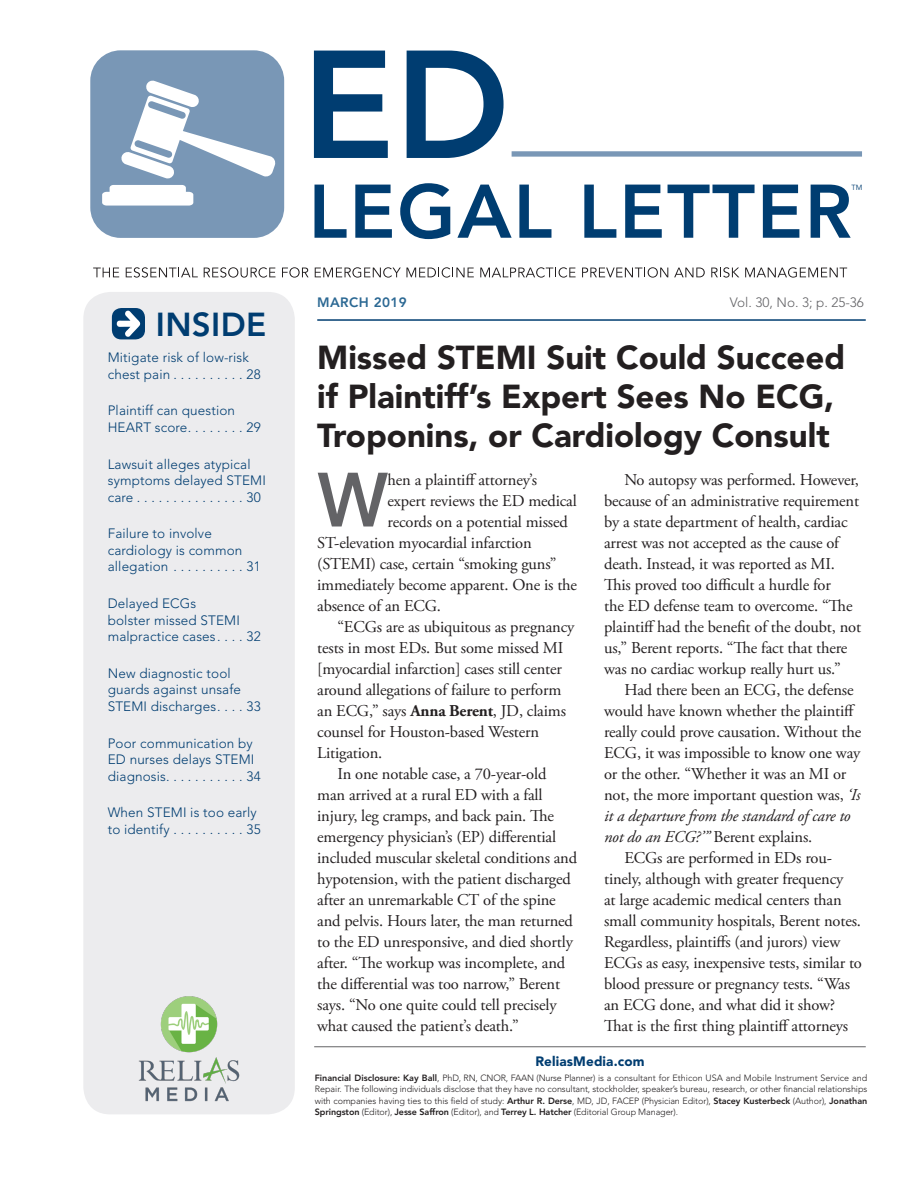
<style>
.page{position:relative;width:918px;height:1188px;background:#fff}
.page>*{position:absolute;margin:0;border:0;box-sizing:border-box;transform-origin:0 0}
.t1{font:500 75.3px "Helvetica Neue";color:#636366}
.t2{font:900 33px/39px "Avenir";color:#231f20}
.t3{font:800 33px "Avenir";letter-spacing:.01em;color:#003d71}
.t4{font:16.5px/21px "Adobe Garamond Pro";letter-spacing:-.01em;color:#231f20}
.t5{font:italic 16.5px "Adobe Garamond Pro";letter-spacing:-.01em;color:#231f20}
.t6{font:300 13.5px/16.5px "Avenir";letter-spacing:.01em;color:#003d71}
.t7{font:300 13.5px "Avenir";color:#636366}
.t8{font:900 13.5px "Avenir";letter-spacing:.01em;color:#003d71}
.t9{font:800 13.5px "Avenir";letter-spacing:.03em;color:#2b6893}
.t10{font:300 9px/11.4px "Avenir";letter-spacing:-.01em;color:#231f20;text-align:justify}
.t11{font:7.5px "Avenir";color:#003d71}
.s1{font-style:italic}
.s2{font-weight:700}
.s3{font-weight:800}
</style>
<div class="page">
<div style="left:83px;top:292px;width:212px;height:822px;background:#ececee;border-radius:27px"></div>
<div style="left:112px;top:308px;width:33px;height:31px;background:#003d71;border-radius:9px"></div>
<svg style="left:116px;top:310px;width:25px;height:27px"></svg>
<hr style="left:314px;top:1047px;width:552px;height:1px;background:#636366">
<hr style="left:317px;top:319px;width:549px;height:2px;background:#003d71">
<svg style="left:314px;top:51px;width:74px;height:107px"></svg>
<svg style="left:407px;top:51px;width:97px;height:107px"></svg>
<div style="left:90px;top:50px;width:194px;height:188px;background:#7997b6;border-radius:30px"></div>
<svg style="left:315px;top:185px;width:32px;height:53px"></svg>
<svg style="left:355px;top:185px;width:37px;height:53px"></svg>
<svg style="left:400px;top:183px;width:50px;height:56px"></svg>
<svg style="left:457px;top:185px;width:55px;height:53px"></svg>
<svg style="left:519px;top:185px;width:32px;height:53px"></svg>
<svg style="left:584px;top:185px;width:32px;height:53px"></svg>
<svg style="left:625px;top:185px;width:37px;height:53px"></svg>
<svg style="left:668px;top:185px;width:87px;height:53px"></svg>
<svg style="left:763px;top:185px;width:36px;height:53px"></svg>
<svg style="left:811px;top:185px;width:40px;height:53px"></svg>
<svg style="left:93px;top:268px;width:26px;height:9px"></svg>
<svg style="left:126px;top:267px;width:72px;height:11px"></svg>
<svg style="left:204px;top:267px;width:72px;height:11px"></svg>
<svg style="left:282px;top:267px;width:27px;height:11px"></svg>
<svg style="left:315px;top:267px;width:159px;height:11px"></svg>
<svg style="left:480px;top:267px;width:96px;height:11px"></svg>
<svg style="left:582px;top:267px;width:86px;height:11px"></svg>
<svg style="left:674px;top:268px;width:31px;height:9px"></svg>
<svg style="left:711px;top:267px;width:28px;height:11px"></svg>
<svg style="left:745px;top:267px;width:102px;height:11px"></svg>
<div style="left:512px;top:151px;width:350px;height:6px;background:#7997b6"></div>
<svg style="left:121px;top:80px;width:155px;height:99px"></svg>
<svg style="left:102px;top:185px;width:91px;height:21px;background:#f3f6f8"></svg>
<img style="left:83px;top:996px;width:243px;height:118px">
<h2 class="t3" style="left:156px;top:305px;width:112px">INSIDE</h2>
<p class="t6" style="left:108px;top:349px;width:154px">Mitigate risk of low-risk chest pain . . . . . . . . . . 28</p>
<p class="t6" style="left:108px;top:403px;width:154px">Plaintiff can question<br>HEART score . . . . . . . . 29</p>
<p class="t6" style="left:108px;top:456px;width:160px">Lawsuit alleges atypical symptoms delayed STEMI care . . . . . . . . . . . . . . . 30</p>
<p class="t6" style="left:108px;top:526px;width:154px">Failure to involve cardiology is common allegation . . . . . . . . . . 31</p>
<p class="t6" style="left:108px;top:595px;width:154px">Delayed ECGs<br>bolster missed STEMI malpractice cases . . . . 32</p>
<p class="t6" style="left:108px;top:665px;width:154px">New diagnostic tool guards against unsafe<br>STEMI discharges . . . . 33</p>
<p class="t6" style="left:108px;top:735px;width:154px">Poor communication by<br>ED nurses delays STEMI diagnosis . . . . . . . . . . . 34</p>
<p class="t6" style="left:108px;top:805px;width:154px">When STEMI is too early to identify . . . . . . . . . . 35</p>
<p class="t11" style="left:852px;top:183px;width:12px">TM</p>
<p class="t9" style="left:317px;top:294px;width:91px">MARCH 2019</p>
<p class="t7" style="left:730px;top:295px;width:136px">Vol. 30, No. 3; p. 25-36</p>
<h2 class="t2" style="left:317px;top:338px;width:530px">Missed STEMI Suit Could Succeed if Plaintiff’s Expert Sees No ECG,<br>Troponins, or Cardiology Consult</h2>
<h1 class="t1" style="left:317px;top:455px;width:73px">W</h1>
<p class="t4" style="left:388px;top:469px;width:151px">hen a plaintiff attorney’s</p>
<p class="t4" style="left:604px;top:469px;width:259px;text-indent:20px">No autopsy was performed. However, because of an administrative requirement by a state department of health, cardiac arrest was not accepted as the cause of death. Instead, it was reported as MI.<br>This proved too difficult a hurdle for<br>the ED defense team to overcome. “The plaintiff had the benefit of the doubt, not us,” Berent reports. “The fact that there was no cardiac workup really hurt us.”</p>
<p class="t4" style="left:624px;top:680px;width:231px">Had there been an ECG, the defense</p>
<p class="t4" style="left:604px;top:701px;width:253px">would have known whether the plaintiff</p>
<p class="t4" style="left:604px;top:722px;width:259px">really could prove causation. Without the</p>
<p class="t4" style="left:604px;top:743px;width:258px">ECG, it was impossible to know one way</p>
<p class="t4" style="left:604px;top:764px;width:244px">or the other. “Whether it was an MI or</p>
<p class="t4" style="left:604px;top:785px;width:258px">not, the more important question was, <span class="s1">‘Is</span></p>
<p class="t5" style="left:604px;top:806px;width:248px">it a departure from the standard of care to</p>
<p class="t4" style="left:604px;top:827px;width:210px"><span class="s1">not do an ECG?’”</span> Berent explains.</p>
<p class="t4" style="left:624px;top:848px;width:209px">ECGs are performed in EDs rou-</p>
<p class="t4" style="left:604px;top:869px;width:241px">tinely, although with greater frequency</p>
<p class="t4" style="left:604px;top:890px;width:239px">at large academic medical centers than</p>
<p class="t4" style="left:604px;top:911px;width:258px">small community hospitals, Berent notes.</p>
<p class="t4" style="left:604px;top:932px;width:238px">Regardless, plaintiffs (and jurors) view</p>
<p class="t4" style="left:604px;top:953px;width:259px">ECGs as easy, inexpensive tests, similar to</p>
<p class="t4" style="left:604px;top:974px;width:247px">blood pressure or pregnancy tests. “Was</p>
<p class="t4" style="left:604px;top:995px;width:232px">an ECG done, and what did it show?</p>
<p class="t4" style="left:604px;top:1016px;width:246px">That is the first thing plaintiff attorneys</p>
<p class="t4" style="left:388px;top:490px;width:191px">expert reviews the ED medical</p>
<p class="t4" style="left:388px;top:511px;width:182px">records on a potential missed</p>
<p class="t4" style="left:317px;top:532px;width:216px">ST-elevation myocardial infarction</p>
<p class="t4" style="left:317px;top:553px;width:241px">(STEMI) case, certain “smoking guns”</p>
<p class="t4" style="left:317px;top:574px;width:261px">immediately become apparent. One is the</p>
<p class="t4" style="left:317px;top:595px;width:125px">absence of an ECG.</p>
<p class="t4" style="left:337px;top:616px;width:238px">“ECGs are as ubiquitous as pregnancy</p>
<p class="t4" style="left:317px;top:637px;width:248px">tests in most EDs. But some missed MI</p>
<p class="t4" style="left:317px;top:658px;width:246px">[myocardial infarction] cases still center</p>
<p class="t4" style="left:317px;top:679px;width:246px">around allegations of failure to perform</p>
<p class="t4" style="left:317px;top:700px;width:250px">an ECG,” says <span class="s2">Anna Berent</span>, JD, claims</p>
<p class="t4" style="left:317px;top:721px;width:223px">counsel for Houston-based Western</p>
<p class="t4" style="left:317px;top:742px;width:67px">Litigation.</p>
<p class="t4" style="left:337px;top:763px;width:210px">In one notable case, a 70-year-old</p>
<p class="t4" style="left:317px;top:784px;width:227px">man arrived at a rural ED with a fall</p>
<p class="t4" style="left:317px;top:805px;width:238px">injury, leg cramps, and back pain. The</p>
<p class="t4" style="left:317px;top:826px;width:240px">emergency physician’s (EP) differential</p>
<p class="t4" style="left:317px;top:847px;width:261px">included muscular skeletal conditions and</p>
<p class="t4" style="left:317px;top:868px;width:255px">hypotension, with the patient discharged</p>
<p class="t4" style="left:317px;top:889px;width:240px">after an unremarkable CT of the spine</p>
<p class="t4" style="left:317px;top:910px;width:257px">and pelvis. Hours later, the man returned</p>
<p class="t4" style="left:317px;top:931px;width:257px">to the ED unresponsive, and died shortly</p>
<p class="t4" style="left:317px;top:952px;width:249px">after. “The workup was incomplete, and</p>
<p class="t4" style="left:317px;top:973px;width:244px">the differential was too narrow,” Berent</p>
<p class="t4" style="left:317px;top:994px;width:241px">says. “No one quite could tell precisely</p>
<p class="t4" style="left:317px;top:1015px;width:203px">what caused the patient’s death.”</p>
<p class="t8" style="left:535px;top:1053px;width:111px">ReliasMedia.com</p>
<p class="t10" style="left:315px;top:1072px;width:554px"><span class="s3">Financial Disclosure: Kay Ball</span>, PhD, RN, CNOR, FAAN (Nurse Planner) is a consultant for Ethicon USA and Mobile Instrument Service and Repair. The following individuals disclose that they have no consultant, stockholder, speaker’s bureau, research, or other financial relationships with companies having ties to this field of study: <span class="s3">Arthur R. Derse</span>, MD, JD, FACEP (Physician Editor), <span class="s3">Stacey Kusterbeck</span> (Author), <span class="s3">Jonathan Springston</span> (Editor), <span class="s3">Jesse Saffron</span> (Editor), and <span class="s3">Terrey L. Hatcher</span> (Editorial Group Manager).</p>
</div>
